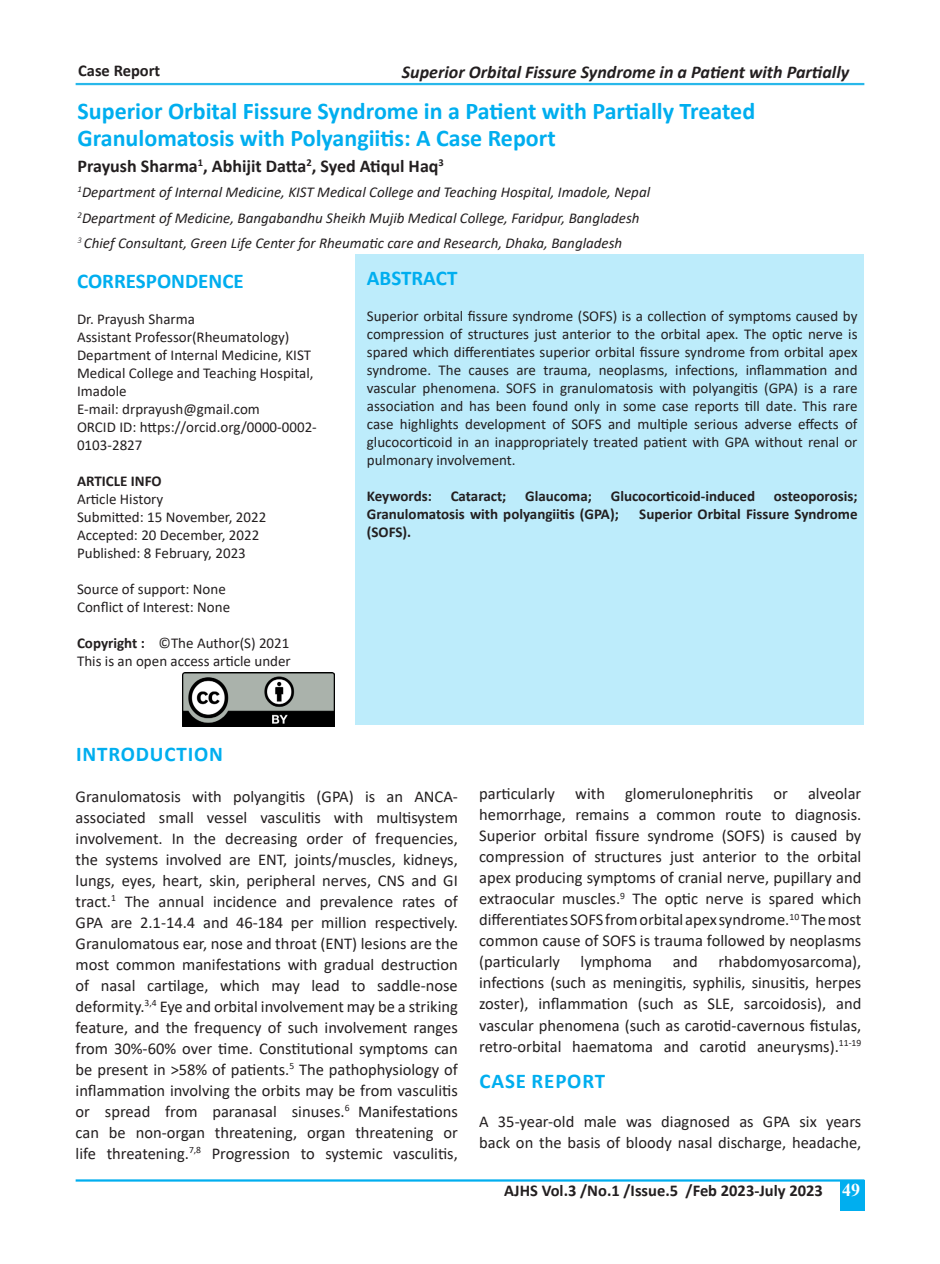
<style>
.page{position:relative;width:940px;height:1264px;background:#fff}
.page>*{position:absolute;margin:0;border:0;box-sizing:border-box;transform-origin:0 0}
.t1{font:700 24px "Calibri";color:#00aeef}
.t2{font:700 21px "Calibri";letter-spacing:.005em;color:#00aeef}
.t3{font:700 21px "Calibri";letter-spacing:.04em;color:#00aeef}
.t4{font:italic 700 18px "Calibri";color:#231f20}
.t5{font:700 18px "Calibri";color:#231f20}
.t6{font:700 18px "Times New Roman";color:#fff}
.t7{font:16.5px/21px "Calibri";color:#231f20;text-align:justify}
.t8{font:700 16.5px "Calibri";color:#231f20}
.t9{font:15px/18px "Calibri";color:#231f20}
.t10{font:italic 15px "Calibri";color:#231f20}
.t11{font:700 15px "Calibri";color:#231f20}
.s1{font-weight:700}
</style>
<div class="page">
<div style="left:840px;top:1180px;width:24px;height:30px;background:#00aeef"></div>
<hr style="left:76px;top:83px;width:788px;height:2px;background:#28b8ea">
<hr style="left:76px;top:1179px;width:788px;height:2px;background:#00aeef">
<div style="left:355px;top:254px;width:508px;height:471px;background:#bdecfb"></div>
<img style="left:183px;top:672px;width:152px;height:54px">
<p class="t8" style="left:78px;top:59px;width:84px">Case Report</p>
<p class="t4" style="left:402px;top:60px;width:449px">Superior Orbital Fissure Syndrome in a Patient with Partially</p>
<p class="t1" style="left:78px;top:94px;width:679px">Superior Orbital Fissure Syndrome in a Patient with Partially Treated</p>
<p class="t1" style="left:78px;top:121px;width:479px">Granulomatosis with Polyangiitis: A Case Report</p>
<p class="t5" style="left:78px;top:153px;width:368px">Prayush Sharma<sup>1</sup>, Abhijit Datta<sup>2</sup>, Syed Atiqul Haq<sup>3</sup></p>
<p class="t10" style="left:78px;top:182px;width:574px"><sup>1</sup>Department of Internal Medicine, KIST Medical College and Teaching Hospital, Imadole, Nepal</p>
<p class="t10" style="left:78px;top:207px;width:563px"><sup>2</sup>Department of Medicine, Bangabandhu Sheikh Mujib Medical College, Faridpur, Bangladesh</p>
<p class="t10" style="left:78px;top:233px;width:546px"><sup>3</sup> Chief Consultant, Green Life Center for Rheumatic care and Research, Dhaka, Bangladesh</p>
<p class="t2" style="left:77px;top:266px;width:168px">CORRESPONDENCE</p>
<p class="t9" style="left:77px;top:309px;width:119px">Dr. Prayush Sharma</p>
<p class="t9" style="left:77px;top:327px;width:214px">Assistant Professor(Rheumatology)</p>
<p class="t9" style="left:77px;top:345px;width:238px">Department of Internal Medicine, KIST<br>Medical College and Teaching Hospital,<br>Imadole</p>
<p class="t9" style="left:77px;top:399px;width:184px">E-mail: drprayush@gmail.com</p>
<p class="t9" style="left:77px;top:417px;width:241px">ORCID ID: https://orcid.org/0000-0002-<br>0103-2827</p>
<p class="t11" style="left:77px;top:470px;width:86px">ARTICLE INFO</p>
<p class="t9" style="left:77px;top:489px;width:88px">Article History</p>
<p class="t9" style="left:77px;top:507px;width:191px">Submitted: 15 November, 2022</p>
<p class="t9" style="left:77px;top:525px;width:184px">Accepted: 20 December, 2022</p>
<p class="t9" style="left:77px;top:543px;width:170px">Published: 8 February, 2023</p>
<p class="t9" style="left:77px;top:579px;width:150px">Source of support: None</p>
<p class="t9" style="left:77px;top:597px;width:155px">Conflict of Interest: None</p>
<p class="t9" style="left:77px;top:633px;width:214px"><span class="s1">Copyright :</span> ©The Author(S) 2021</p>
<p class="t9" style="left:77px;top:651px;width:215px">This is an open access article under</p>
<p class="t2" style="left:367px;top:263px;width:92px">ABSTRACT</p>
<p class="t9" style="left:367px;top:306px;width:492px;text-align:justify">Superior orbital fissure syndrome (SOFS) is a collection of symptoms caused by compression of structures just anterior to the orbital apex. The optic nerve is spared which differentiates superior orbital fissure syndrome from orbital apex syndrome. The causes are trauma, neoplasms, infections, inflammation and vascular phenomena. SOFS in granulomatosis with polyangitis (GPA) is a rare association and has been found only in some case reports till date. This rare case highlights development of SOFS and multiple serious adverse effects of glucocorticoid in an inappropriately treated patient with GPA without renal or pulmonary involvement.</p>
<p class="t11" style="left:367px;top:485px;width:66px">Keywords:</p>
<p class="t11" style="left:450px;top:485px;width:57px">Cataract;</p>
<p class="t11" style="left:525px;top:485px;width:68px">Glaucoma;</p>
<p class="t11" style="left:611px;top:485px;width:146px">Glucocorticoid-induced</p>
<p class="t11" style="left:774px;top:485px;width:85px">osteoporosis;</p>
<p class="t11" style="left:367px;top:503px;width:253px">Granulomatosis with polyangiitis (GPA);</p>
<p class="t11" style="left:639px;top:503px;width:220px">Superior Orbital Fissure Syndrome</p>
<p class="t11" style="left:367px;top:521px;width:46px">(SOFS).</p>
<p class="t3" style="left:76px;top:739px;width:148px">INTRODUCTION</p>
<p class="t7" style="left:76px;top:785px;width:384px">Granulomatosis with polyangitis (GPA) is an ANCA&shy;associated small vessel vasculitis with multisystem involvement. In the decreasing order of frequencies, the systems involved are ENT, joints/muscles, kidneys, lungs, eyes, heart, skin, peripheral nerves, CNS and GI tract.<sup>1</sup> The annual incidence and prevalence rates of</p>
<p class="t7" style="left:76px;top:911px;width:384px">GPA are 2.1-14.4 and 46-184 per million respectively.<br>Granulomatous ear, nose and throat (ENT) lesions are the most common manifestations with gradual destruction of nasal cartilage, which may lead to saddle-nose deformity.<sup>3,4</sup> Eye and orbital involvement may be a striking feature, and the frequency of such involvement ranges from 30%-60% over time. Constitutional symptoms can be present in &gt;58% of patients.<sup>5</sup> The pathophysiology of inflammation involving the orbits may be from vasculitis or spread from paranasal sinuses.<sup>6</sup> Manifestations can be non-organ threatening, organ threatening or life threatening.<sup>7,8</sup> Progression to systemic vasculitis,</p>
<p class="t7" style="left:479px;top:783px;width:384px">particularly with glomerulonephritis or alveolar hemorrhage, remains a common route to diagnosis.<br>Superior orbital fissure syndrome (SOFS) is caused by compression of structures just anterior to the orbital apex producing symptoms of cranial nerve, pupillary and extraocular muscles.<sup>9</sup> The optic nerve is spared which differentiates SOFS from orbital apex syndrome.<sup>10</sup> The most common cause of SOFS is trauma followed by neoplasms (particularly lymphoma and rhabdomyosarcoma), infections (such as meningitis, syphilis, sinusitis, herpes zoster), inflammation (such as SLE, sarcoidosis), and vascular phenomena (such as carotid-cavernous fistulas, retro-orbital haematoma and carotid aneurysms).<sup>11-19</sup></p>
<p class="t3" style="left:479px;top:1065px;width:127px">CASE REPORT</p>
<p class="t7" style="left:479px;top:1110px;width:384px">A 35-year-old male was diagnosed as GPA six years back on the basis of bloody nasal discharge, headache,</p>
<p class="t8" style="left:504px;top:1179px;width:320px">AJHS Vol.3 /No.1 /Issue.5 /Feb 2023-July 2023</p>
<p class="t6" style="left:842px;top:1177px;width:19px">49</p>
</div>
